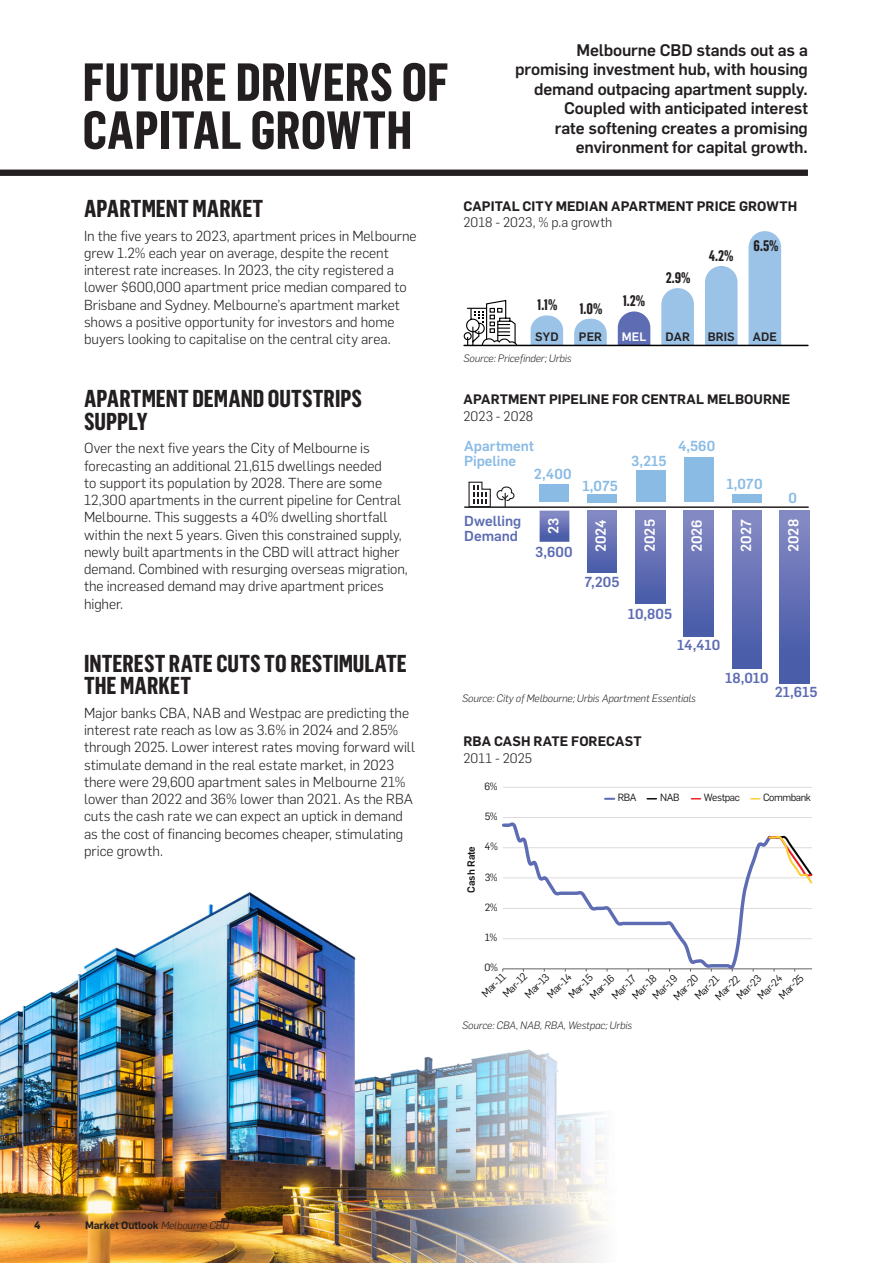
<style>
.page{position:relative;width:893px;height:1263px;background:#fff}
.page>*{position:absolute;margin:0;border:0;box-sizing:border-box;transform-origin:0 0}
.Heading_1{font:700 52.5px/48px "Flama Cond";letter-spacing:.005em;color:#231f20}
.Heading_2{font:700 24px/22.5px "Flama Cond";letter-spacing:.005em;color:#231f20}
.Quote_-_Top_Page{font:500 16.5px/19.5px "Flama";letter-spacing:-.01em;color:#231f20;text-align:right}
.Body_Bold{font:700 15px "Flama Cond";color:#231f20}
.Body{font:300 14.25px/17.2px "Flama";letter-spacing:-.005em;color:#231f20}
.Body_Bold-2{font:500 14.25px/15px "Flama";color:#5d6cb3}
.Body_Bold-3{font:500 14.25px/15px "Flama";color:#89bbe5}
.Body_Bold-4{font:500 14.25px "Flama";color:#fff}
.In-graphic_Heading{font:600 13.5px/16.5px "Flama";letter-spacing:.005em;color:#231f20}
.Body_Bold-5{font:500 12px "Flama";letter-spacing:.015em;color:#231f20}
.Body_Bold-6{font:500 12px "Flama";color:#fff}
.In-graphic_Source{font:italic 300 10.5px "Flama";letter-spacing:-.01em;color:#231f20}
.t1{font:600 10.5px "Flama";letter-spacing:-.01em;color:#231f20}
.t2{font:700 10.5px "Flama";color:#231f20}
.t3{font:10.35px "Flama";letter-spacing:-.04em;color:#171516}
.t4{font:500 10.35px "Flama";color:#171516}
.s1{font-weight:300}
.s2{font-weight:300;font-style:italic}
</style>
<div class="page">
<svg style="left:531px;top:315px;width:32px;height:30px"></svg>
<svg style="left:618px;top:311px;width:32px;height:34px"></svg>
<svg style="left:661px;top:288px;width:33px;height:57px"></svg>
<div style="left:705px;top:266px;width:32px;height:79px;background:#9bc3e8"></div>
<div style="left:749px;top:231px;width:32px;height:114px;background:#9bc3e8"></div>
<svg style="left:574px;top:319px;width:33px;height:26px"></svg>
<hr style="left:464px;top:345px;width:344px;height:1px;background:#000001">
<svg style="left:463px;top:300px;width:55px;height:47px"></svg>
<hr style="left:464px;top:506px;width:345px;height:2px;background:#231f20">
<div style="left:540px;top:484px;width:29px;height:18px;background:#89bbe5"></div>
<div style="left:587px;top:494px;width:30px;height:8px;background:#89bbe5"></div>
<div style="left:587px;top:511px;width:30px;height:62px;background:linear-gradient(to bottom,#878bc4,#485ba9)"></div>
<div style="left:636px;top:470px;width:30px;height:32px;background:#89bbe5"></div>
<div style="left:636px;top:511px;width:30px;height:93px;background:linear-gradient(to bottom,#878bc4,#475aa8)"></div>
<div style="left:684px;top:457px;width:30px;height:45px;background:#89bbe5"></div>
<svg style="left:540px;top:511px;width:29px;height:31px"></svg>
<div style="left:684px;top:511px;width:30px;height:125px;background:linear-gradient(to bottom,#878bc4,#4659a8)"></div>
<div style="left:732px;top:494px;width:30px;height:8px;background:#89bbe5"></div>
<div style="left:732px;top:511px;width:30px;height:157px;background:linear-gradient(to bottom,#868bc4,#4659a7)"></div>
<svg style="left:468px;top:481px;width:47px;height:27px"></svg>
<div style="left:780px;top:511px;width:29px;height:172px;background:linear-gradient(to bottom,#858ac4,#4257a6)"></div>
<img style="left:0;top:892px;width:629px;height:371px">
<div style="left:0;top:170px;width:808px;height:6px;background:#231f20"></div>
<hr style="left:503px;top:817px;width:309px;height:1px;background:#dddcdb">
<hr style="left:503px;top:787px;width:309px;height:1px;background:#dddcdb">
<svg style="left:500px;top:822px;width:313px;height:149px"></svg>
<svg style="left:605px;top:798px;width:9px;height:2px"></svg>
<p class="Heading_1" style="left:83px;top:58px;width:368px">FUTURE DRIVERS OF<br>CAPITAL GROWTH</p>
<p class="Quote_-_Top_Page" style="left:515px;top:39px;width:294px">Melbourne CBD stands out as a promising investment hub, with housing demand outpacing apartment supply.<br>Coupled with anticipated interest<br>rate softening creates a promising environment for capital growth.</p>
<p class="Heading_2" style="left:84px;top:197px;width:181px">APARTMENT MARKET</p>
<p class="Body" style="left:84px;top:226px;width:334px">In the five years to 2023, apartment prices in Melbourne grew 1.2% each year on average, despite the recent interest rate increases. In 2023, the city registered a lower $600,000 apartment price median compared to Brisbane and Sydney. Melbourne’s apartment market shows a positive opportunity for investors and home buyers looking to capitalise on the central city area.</p>
<p class="Heading_2" style="left:84px;top:387px;width:279px">APARTMENT DEMAND OUTSTRIPS<br>SUPPLY</p>
<p class="Body" style="left:84px;top:439px;width:325px">Over the next five years the City of Melbourne is forecasting an additional 21,615 dwellings needed<br>to support its population by 2028. There are some 12,300 apartments in the current pipeline for Central Melbourne. This suggests a 40% dwelling shortfall within the next 5 years. Given this constrained supply, newly built apartments in the CBD will attract higher demand. Combined with resurging overseas migration, the increased demand may drive apartment prices higher.</p>
<p class="Heading_2" style="left:84px;top:652px;width:324px">INTEREST RATE CUTS TO RESTIMULATE<br>THE MARKET</p>
<p class="Body" style="left:84px;top:703px;width:333px">Major banks CBA, NAB and Westpac are predicting the interest rate reach as low as 3.6% in 2024 and 2.85% through 2025. Lower interest rates moving forward will stimulate demand in the real estate market, in 2023 there were 29,600 apartment sales in Melbourne 21% lower than 2022 and 36% lower than 2021. As the RBA cuts the cash rate we can expect an uptick in demand as the cost of financing becomes cheaper, stimulating price growth.</p>
<p class="In-graphic_Heading" style="left:463px;top:197px;width:335px">CAPITAL CITY MEDIAN APARTMENT PRICE GROWTH<br><span class="s1">2018 - 2023, % p.a growth</span></p>
<p class="Body_Bold" style="left:537px;top:296px;width:22px">1.1%</p>
<p class="Body_Bold" style="left:579px;top:300px;width:25px">1.0%</p>
<p class="Body_Bold" style="left:623px;top:292px;width:24px">1.2%</p>
<p class="Body_Bold" style="left:666px;top:269px;width:26px">2.9%</p>
<p class="Body_Bold" style="left:709px;top:247px;width:26px">4.2%</p>
<p class="Body_Bold" style="left:754px;top:237px;width:26px">6.5%</p>
<p class="Body_Bold-5" style="left:535px;top:329px;width:25px">SYD</p>
<p class="Body_Bold-5" style="left:579px;top:329px;width:25px">PER</p>
<p class="Body_Bold-6" style="left:622px;top:329px;width:26px">MEL</p>
<p class="Body_Bold-5" style="left:665px;top:329px;width:26px">DAR</p>
<p class="Body_Bold-5" style="left:708px;top:329px;width:29px">BRIS</p>
<p class="Body_Bold-5" style="left:753px;top:329px;width:26px">ADE</p>
<p class="In-graphic_Source" style="left:463px;top:351px;width:110px">Source: Pricefinder; Urbis</p>
<p class="In-graphic_Heading" style="left:463px;top:390px;width:328px">APARTMENT PIPELINE FOR CENTRAL MELBOURNE<br><span class="s1">2023 - 2028</span></p>
<p class="Body_Bold-3" style="left:464px;top:438px;width:71px">Apartment<br>Pipeline</p>
<p class="Body_Bold-3" style="left:534px;top:466px;width:39px">2,400</p>
<p class="Body_Bold-3" style="left:582px;top:477px;width:37px">1,075</p>
<p class="Body_Bold-3" style="left:631px;top:452px;width:37px">3,215</p>
<p class="Body_Bold-3" style="left:678px;top:438px;width:39px">4,560</p>
<p class="Body_Bold-3" style="left:726px;top:475px;width:38px">1,070</p>
<p class="Body_Bold-2" style="left:464px;top:513px;width:58px">Dwelling<br>Demand</p>
<p class="Body_Bold-4" style="left:543px;top:534px;width:18px;rotate:-90deg">23</p>
<p class="Body_Bold-4" style="left:591px;top:552px;width:34px;rotate:-90deg">2024</p>
<p class="Body_Bold-4" style="left:639px;top:552px;width:34px;rotate:-90deg">2025</p>
<p class="Body_Bold-4" style="left:686px;top:552px;width:35px;rotate:-90deg">2026</p>
<p class="Body_Bold-4" style="left:736px;top:552px;width:34px;rotate:-90deg">2027</p>
<p class="Body_Bold-2" style="left:535px;top:543px;width:39px">3,600</p>
<p class="Body_Bold-2" style="left:585px;top:573px;width:36px">7,205</p>
<p class="Body_Bold-2" style="left:628px;top:605px;width:46px">10,805</p>
<p class="Body_Bold-2" style="left:677px;top:636px;width:44px">14,410</p>
<p class="Body_Bold-2" style="left:725px;top:669px;width:45px">18,010</p>
<p class="Body_Bold-3" style="left:788px;top:489px;width:10px">0</p>
<p class="Body_Bold-4" style="left:783px;top:552px;width:35px;rotate:-90deg">2028</p>
<p class="In-graphic_Source" style="left:462px;top:691px;width:235px">Source: City of Melbourne; Urbis Apartment Essentials</p>
<p class="In-graphic_Heading" style="left:463px;top:732px;width:180px">RBA CASH RATE FORECAST<br><span class="s1">2011 - 2025</span></p>
<p class="t3" style="left:485px;top:778px;width:15px">6%</p>
<p class="Body_Bold-2" style="left:775px;top:684px;width:45px">21,615</p>
<p class="t4" style="left:463px;top:893px;width:49px;rotate:-90deg">Cash Rate</p>
<p class="t3" style="left:485px;top:809px;width:15px">5%</p>
<p class="t3" style="left:485px;top:839px;width:15px">4%</p>
<p class="t3" style="left:485px;top:869px;width:15px">3%</p>
<p class="t3" style="left:485px;top:899px;width:14px">2%</p>
<p class="t3" style="left:485px;top:929px;width:14px">1%</p>
<p class="t3" style="left:618px;top:790px;width:20px">RBA</p>
<p class="t3" style="left:660px;top:790px;width:21px">NAB</p>
<p class="t3" style="left:704px;top:790px;width:38px">Westpac</p>
<p class="t3" style="left:763px;top:790px;width:50px">Commbank</p>
<p class="t3" style="left:485px;top:960px;width:15px">0%</p>
<p class="t3" style="left:478px;top:990px;width:31px;rotate:-45deg">Mar-11</p>
<p class="t3" style="left:499px;top:990px;width:31px;rotate:-45deg">Mar-12</p>
<p class="t3" style="left:521px;top:990px;width:31px;rotate:-45deg">Mar-13</p>
<p class="t3" style="left:543px;top:991px;width:32px;rotate:-45deg">Mar-14</p>
<p class="t3" style="left:565px;top:991px;width:31px;rotate:-45deg">Mar-15</p>
<p class="t3" style="left:586px;top:991px;width:31px;rotate:-45deg">Mar-16</p>
<p class="t3" style="left:775px;top:992px;width:32px;rotate:-45deg">Mar-25</p>
<p class="t3" style="left:754px;top:992px;width:32px;rotate:-45deg">Mar-24</p>
<p class="t3" style="left:628px;top:992px;width:31px;rotate:-45deg">Mar-18</p>
<p class="t3" style="left:733px;top:992px;width:32px;rotate:-45deg">Mar-23</p>
<p class="t3" style="left:608px;top:992px;width:31px;rotate:-45deg">Mar-17</p>
<p class="t3" style="left:670px;top:992px;width:32px;rotate:-45deg">Mar-20</p>
<p class="t3" style="left:649px;top:992px;width:31px;rotate:-45deg">Mar-19</p>
<p class="t3" style="left:691px;top:992px;width:31px;rotate:-45deg">Mar-21</p>
<p class="t3" style="left:711px;top:993px;width:31px;rotate:-45deg">Mar-22</p>
<p class="In-graphic_Source" style="left:462px;top:1018px;width:172px">Source: CBA, NAB, RBA, Westpac; Urbis</p>
<p class="t2" style="left:34px;top:1217px;width:8px">4</p>
<p class="t1" style="left:85px;top:1217px;width:146px">Market Outlook <span class="s2">Melbourne CBD</span></p>
</div>
